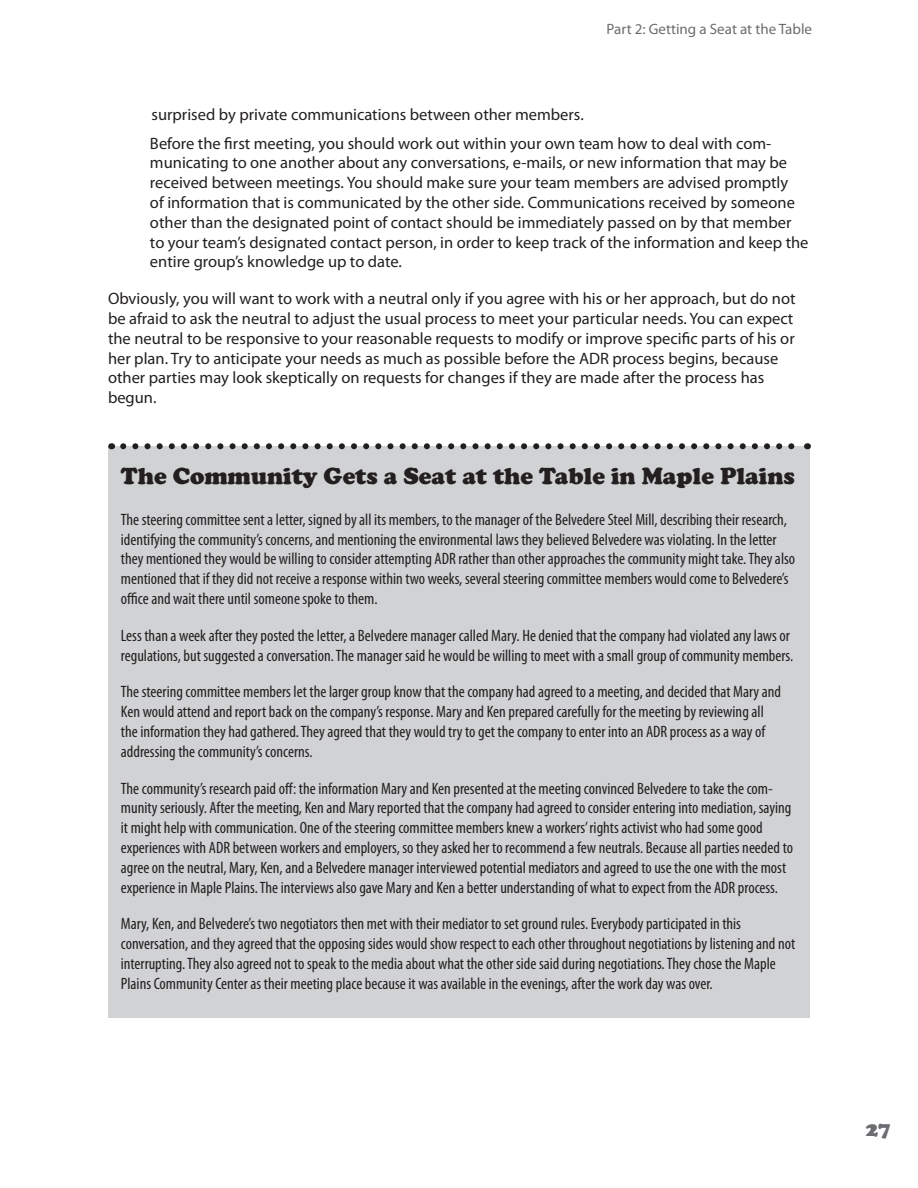
<style>
.page{position:relative;width:918px;height:1188px;background:#fff}
.page>*{position:absolute;margin:0;border:0;box-sizing:border-box;transform-origin:0 0}
.t1{font:900 24px "Cooper";color:#231f20}
.t2{font:900 21px "Cooper";color:#6c6d70}
.t3{font:condensed 16.5px/19.8px "Myriad Pro";color:#231f20}
.t4{font:16.5px/19.8px "Myriad Pro";color:#231f20}
.t5{font:15px "Myriad Pro";color:#6c6d70}
</style>
<div class="page">
<div style="left:108px;top:446px;width:702px;height:572px;background:#d1d2d4"></div>
<svg style="left:123px;top:443px;width:672px;height:6px"></svg>
<p class="t5" style="left:607px;top:20px;width:207px">Part 2: Getting a Seat at the Table</p>
<p class="t4" style="left:150px;top:100px;width:623px;line-height:28.3px">surprised by private communications between other members.<br>Before the first meeting, you should work out within your own team how to deal with com-</p>
<p class="t4" style="left:150px;top:153px;width:660px">municating to one another about any conversations, e-mails, or new information that may be received between meetings. You should make sure your team members are advised promptly<br>of information that is communicated by the other side. Communications received by someone other than the designated point of contact should be immediately passed on by that member to your team’s designated contact person, in order to keep track of the information and keep the entire group’s knowledge up to date.</p>
<p class="t4" style="left:108px;top:289px;width:689px">Obviously, you will want to work with a neutral only if you agree with his or her approach, but do not be afraid to ask the neutral to adjust the usual process to meet your particular needs. You can expect the neutral to be responsive to your reasonable requests to modify or improve specific parts of his or her plan. Try to anticipate your needs as much as possible before the ADR process begins, because other parties may look skeptically on requests for changes if they are made after the process has begun.</p>
<h1 class="t1" style="left:121px;top:462px;width:676px">The Community Gets a Seat at the Table in Maple Plains</h1>
<p class="t3" style="left:121px;top:509px;width:676px">The steering committee sent a letter, signed by all its members, to the manager of the Belvedere Steel Mill, describing their research, identifying the community’s concerns, and mentioning the environmental laws they believed Belvedere was violating. In the letter they mentioned they would be willing to consider attempting ADR rather than other approaches the community might take. They also mentioned that if they did not receive a response within two weeks, several steering committee members would come to Belvedere’s office and wait there until someone spoke to them.</p>
<p class="t3" style="left:121px;top:625px;width:674px">Less than a week after they posted the letter, a Belvedere manager called Mary. He denied that the company had violated any laws or regulations, but suggested a conversation. The manager said he would be willing to meet with a small group of community members.</p>
<p class="t3" style="left:121px;top:682px;width:662px">The steering committee members let the larger group know that the company had agreed to a meeting, and decided that Mary and Ken would attend and report back on the company’s response. Mary and Ken prepared carefully for the meeting by reviewing all the information they had gathered. They agreed that they would try to get the company to enter into an ADR process as a way of addressing the community’s concerns.</p>
<p class="t3" style="left:121px;top:778px;width:674px">The community’s research paid off: the information Mary and Ken presented at the meeting convinced Belvedere to take the com&shy;munity seriously. After the meeting, Ken and Mary reported that the company had agreed to consider entering into mediation, saying it might help with communication. One of the steering committee members knew a workers’ rights activist who had some good experiences with ADR between workers and employers, so they asked her to recommend a few neutrals. Because all parties needed to agree on the neutral, Mary, Ken, and a Belvedere manager interviewed potential mediators and agreed to use the one with the most experience in Maple Plains. The interviews also gave Mary and Ken a better understanding of what to expect from the ADR process.</p>
<p class="t3" style="left:121px;top:914px;width:676px">Mary, Ken, and Belvedere’s two negotiators then met with their mediator to set ground rules. Everybody participated in this conversation, and they agreed that the opposing sides would show respect to each other throughout negotiations by listening and not interrupting. They also agreed not to speak to the media about what the other side said during negotiations. They chose the Maple Plains Community Center as their meeting place because it was available in the evenings, after the work day was over.</p>
<p class="t2" style="left:866px;top:1117px;width:26px">27</p>
</div>
